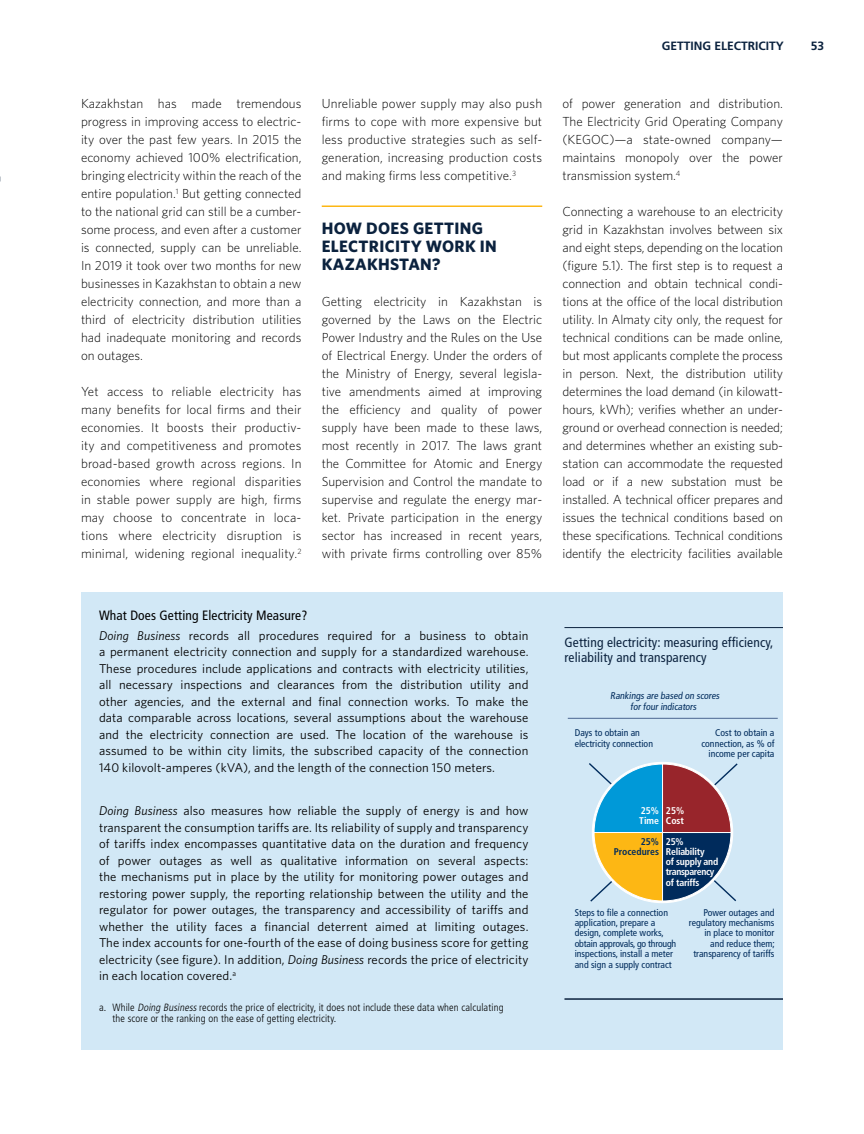
<style>
.page{position:relative;width:864px;height:1134px;background:#fff}
.page>*{position:absolute;margin:0;border:0;box-sizing:border-box;transform-origin:0 0}
.Subhead-1{font:700 16.5px/18px "Whitney";letter-spacing:.02em;color:#0b223e}
.Figure_Title{font:condensed 13.5px/15.8px "Frutiger";letter-spacing:.01em;color:#0b223e}
.Box_Title{font:condensed 13.5px "Frutiger";letter-spacing:.01em;color:#000}
.Body{font:300 13.2px/18px "Whitney";color:#000;text-align:justify}
.Box_Sidebar_Body{font:12.75px/16.5px "Whitney";letter-spacing:.01em;color:#000;text-align:justify}
.t1{font:700 12px "Frutiger";color:#0b223e}
.Table_Source{font:300 condensed 10.5px/11.2px "Frutiger";letter-spacing:.01em;color:#000}
.t2{font:condensed 9.75px/10.5px "Frutiger";color:#002b5c}
.t3{font:700 condensed 9.75px/10.1px "Frutiger";letter-spacing:-.025em;color:#fff}
.t4{font:700 condensed 9.75px/10.1px "Frutiger";color:#002b5c;text-align:right}
.s1{font-style:italic}
</style>
<div class="page">
<hr style="left:0;top:46px;width:1px;height:654px;background:#dfeef9">
<hr style="left:322px;top:206px;width:220px;height:1px;background:#fdb714">
<div style="left:81px;top:592px;width:702px;height:458px;background:#d2e8f6"></div>
<hr style="left:564px;top:627px;width:219px;height:1px;background:#0b223e">
<hr style="left:564px;top:998px;width:219px;height:2px;background:#0b223e">
<svg style="left:589px;top:762px;width:149px;height:141px"></svg>
<hr style="left:568px;top:718px;width:210px;height:1px;background:#4b6590">
<p class="Body" style="left:81px;top:94px;width:222px">Kazakhstan has made tremendous progress in improving access to electric&shy;ity over the past few years. In 2015 the economy achieved 100% electrification, bringing electricity within the reach of the entire population.<sup>1</sup> But getting connected to the national grid can still be a cumber&shy;some process, and even after a customer is connected, supply can be unreliable.<br>In 2019 it took over two months for new businesses in Kazakhstan to obtain a new electricity connection, and more than a third of electricity distribution utilities had inadequate monitoring and records on outages.</p>
<p class="Body" style="left:81px;top:382px;width:222px">Yet access to reliable electricity has many benefits for local firms and their economies. It boosts their productiv&shy;ity and competitiveness and promotes broad-based growth across regions. In economies where regional disparities in stable power supply are high, firms may choose to concentrate in loca&shy;tions where electricity disruption is minimal, widening regional inequality.<sup>2</sup></p>
<p class="Body" style="left:322px;top:94px;width:222px">Unreliable power supply may also push firms to cope with more expensive but less productive strategies such as self&shy;generation, increasing production costs and making firms less competitive.<sup>3</sup></p>
<p class="Subhead-1" style="left:322px;top:219px;width:177px">HOW DOES GETTING<br>ELECTRICITY WORK IN<br>KAZAKHSTAN?</p>
<p class="Body" style="left:322px;top:292px;width:222px">Getting electricity in Kazakhstan is governed by the Laws on the Electric Power Industry and the Rules on the Use of Electrical Energy. Under the orders of the Ministry of Energy, several legisla&shy;tive amendments aimed at improving the efficiency and quality of power supply have been made to these laws, most recently in 2017. The laws grant the Committee for Atomic and Energy Supervision and Control the mandate to supervise and regulate the energy mar&shy;ket. Private participation in the energy sector has increased in recent years, with private firms controlling over 85%</p>
<p class="Box_Title" style="left:99px;top:608px;width:210px">What Does Getting Electricity Measure?</p>
<p class="Box_Sidebar_Body" style="left:99px;top:627px;width:431px"><span class="s1">Doing Business</span> records all procedures required for a business to obtain a permanent electricity connection and supply for a standardized warehouse.<br>These procedures include applications and contracts with electricity utilities, all necessary inspections and clearances from the distribution utility and other agencies, and the external and final connection works. To make the data comparable across locations, several assumptions about the warehouse and the electricity connection are used. The location of the warehouse is assumed to be within city limits, the subscribed capacity of the connection 140 kilovolt-amperes (kVA), and the length of the connection 150 meters.</p>
<p class="Box_Sidebar_Body" style="left:99px;top:802px;width:431px"><span class="s1">Doing Business</span> also measures how reliable the supply of energy is and how transparent the consumption tariffs are. Its reliability of supply and transparency of tariffs index encompasses quantitative data on the duration and frequency of power outages as well as qualitative information on several aspects: the mechanisms put in place by the utility for monitoring power outages and restoring power supply, the reporting relationship between the utility and the regulator for power outages, the transparency and accessibility of tariffs and whether the utility faces a financial deterrent aimed at limiting outages.<br>The index accounts for one-fourth of the ease of doing business score for getting electricity (see figure). In addition, <span class="s1">Doing Business</span> records the price of electricity in each location covered.<sup>a</sup></p>
<p class="Table_Source" style="left:112px;top:1002px;width:393px;text-indent:-14px">a. While <span class="s1">Doing Business</span>records the price of electricity, it does not include these data when calculating the score or the ranking on the ease of getting electricity.</p>
<p class="t1" style="left:662px;top:39px;width:124px">GETTING ELECTRICITY</p>
<p class="t1" style="left:811px;top:39px;width:15px">53</p>
<p class="Body" style="left:562px;top:94px;width:222px">of power generation and distribution.<br>The Electricity Grid Operating Company (KEGOC)—a state-owned company— maintains monopoly over the power transmission system.<sup>4</sup></p>
<p class="Body" style="left:562px;top:202px;width:222px">Connecting a warehouse to an electricity grid in Kazakhstan involves between six and eight steps, depending on the location (figure 5.1). The first step is to request a connection and obtain technical condi&shy;tions at the office of the local distribution utility. In Almaty city only, the request for technical conditions can be made online, but most applicants complete the process in person. Next, the distribution utility determines the load demand (in kilowatt&shy;hours, kWh); verifies whether an under&shy;ground or overhead connection is needed; and determines whether an existing sub&shy;station can accommodate the requested load or if a new substation must be installed. A technical officer prepares and issues the technical conditions based on these specifications. Technical conditions identify the electricity facilities available</p>
<p class="Figure_Title" style="left:564px;top:634px;width:210px">Getting electricity: measuring efficiency, reliability and transparency</p>
<p class="t2" style="left:610px;top:691px;width:112px;text-align:center">Rankings are based on scores for four indicators</p>
<p class="t2" style="left:575px;top:728px;width:80px">Days to obtain an electricity connection</p>
<p class="t2" style="left:701px;top:728px;width:75px;text-align:right">Cost to obtain a connection, as % of income per capita</p>
<p class="t3" style="left:639px;top:806px;width:21px">25%<br>Time</p>
<p class="t4" style="left:614px;top:837px;width:47px">25%<br>Procedures</p>
<p class="t3" style="left:666px;top:806px;width:20px">25%<br>Cost</p>
<p class="t3" style="left:666px;top:837px;width:54px">25%<br>Reliability<br>of supply and transparency of tariffs</p>
<p class="t2" style="left:575px;top:907px;width:103px">Steps to file a connection application, prepare a design, complete works, obtain approvals, go through inspections, install a meter and sign a supply contract</p>
<p class="t2" style="left:689px;top:907px;width:88px;text-align:right">Power outages and regulatory mechanisms in place to monitor and reduce them; transparency of tariffs</p>
</div>
